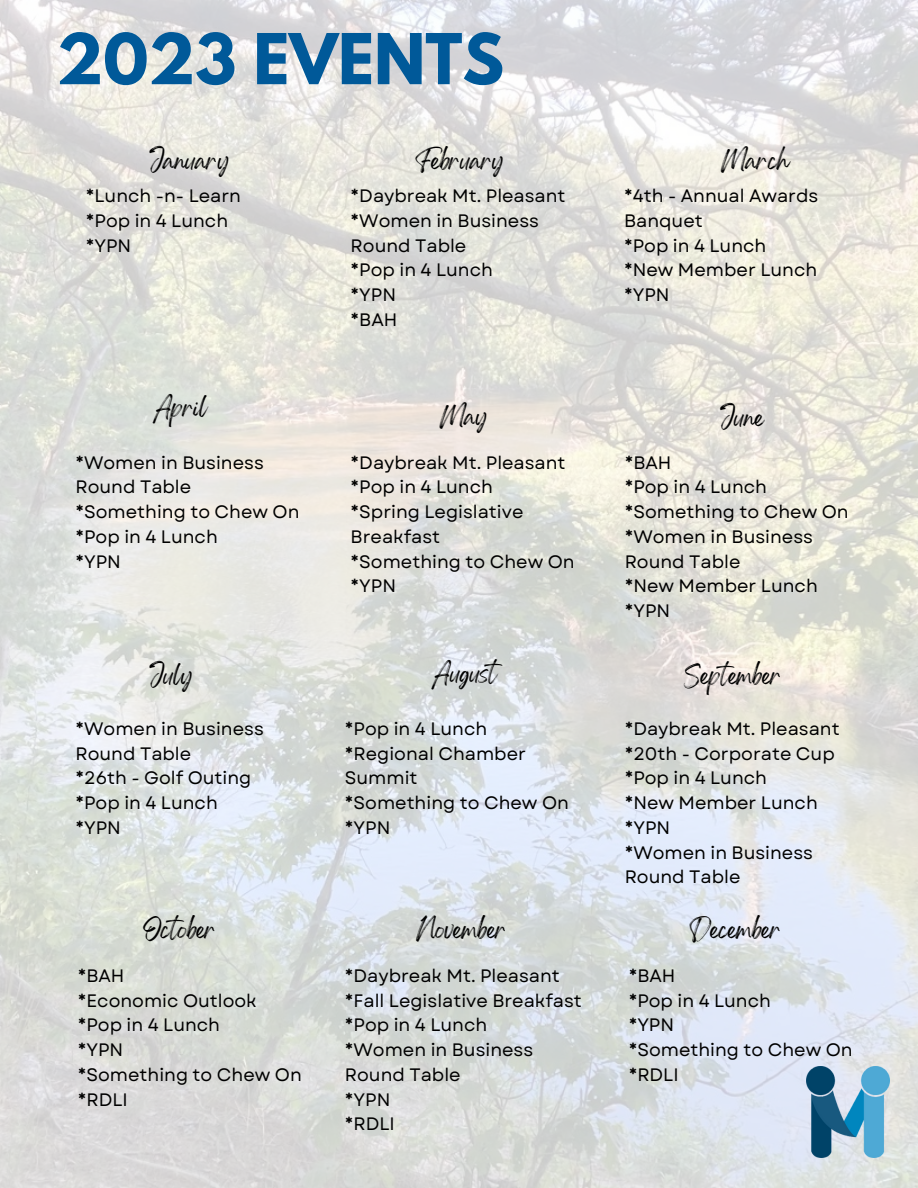
<style>
.page{position:relative;width:918px;height:1188px;background:#fff}
.page>*{position:absolute;margin:0;border:0;box-sizing:border-box;transform-origin:0 0}
.t1{font:700 62.1px "League Spartan";color:#005999}
.t2{font:18px/24.8px "Garet";color:#000}
.t3{font:18px "Gellatio";color:#000}
</style>
<div class="page">
<img style="left:0;top:0;width:918px;height:1188px">
<img style="left:807px;top:1067px;width:83px;height:91px">
<h1 class="t1" style="left:56px;top:28px;width:449px">2023 EVENTS</h1>
<p class="t3" style="left:150px;top:156px;width:81px">January</p>
<p class="t2" style="left:86px;top:184px;width:157px">*Lunch -n- Learn *Pop in 4 Lunch *YPN</p>
<p class="t3" style="left:154px;top:404px;width:54px">April</p>
<p class="t2" style="left:76px;top:450px;width:226px">*Women in Business<br>Round Table *Something to Chew On *Pop in 4 Lunch<br>*YPN</p>
<p class="t3" style="left:150px;top:672px;width:45px">July</p>
<p class="t2" style="left:76px;top:716px;width:190px">*Women in Business<br>Round Table<br>*26th - Golf Outing *Pop in 4 Lunch *YPN</p>
<p class="t3" style="left:143px;top:925px;width:74px">October</p>
<p class="t2" style="left:78px;top:963px;width:226px">*BAH<br>*Economic Outlook *Pop in 4 Lunch<br>*YPN<br>*Something to Chew On *RDLI</p>
<p class="t3" style="left:416px;top:156px;width:90px">February</p>
<p class="t2" style="left:351px;top:184px;width:216px">*Daybreak Mt. Pleasant *Women in Business<br>Round Table<br>*Pop in 4 Lunch<br>*YPN<br>*BAH</p>
<p class="t3" style="left:440px;top:413px;width:49px">May</p>
<p class="t2" style="left:351px;top:450px;width:226px">*Daybreak Mt. Pleasant *Pop in 4 Lunch<br>*Spring Legislative<br>Breakfast<br>*Something to Chew On *YPN</p>
<p class="t3" style="left:433px;top:669px;width:75px">August</p>
<p class="t2" style="left:345px;top:716px;width:226px">*Pop in 4 Lunch *Regional Chamber<br>Summit<br>*Something to Chew On *YPN</p>
<p class="t3" style="left:416px;top:925px;width:92px">November</p>
<p class="t2" style="left:345px;top:963px;width:239px">*Daybreak Mt. Pleasant *Fall Legislative Breakfast *Pop in 4 Lunch<br>*Women in Business<br>Round Table<br>*YPN<br>*RDLI</p>
<p class="t3" style="left:721px;top:156px;width:69px">March</p>
<p class="t2" style="left:624px;top:184px;width:196px">*4th - Annual Awards<br>Banquet<br>*Pop in 4 Lunch *New Member Lunch *YPN</p>
<p class="t3" style="left:720px;top:414px;width:45px">June</p>
<p class="t2" style="left:625px;top:450px;width:226px">*BAH<br>*Pop in 4 Lunch *Something to Chew On *Women in Business<br>Round Table<br>*New Member Lunch *YPN</p>
<p class="t3" style="left:684px;top:672px;width:99px">September</p>
<p class="t2" style="left:625px;top:716px;width:216px">*Daybreak Mt. Pleasant *20th - Corporate Cup *Pop in 4 Lunch<br>*New Member Lunch *YPN<br>*Women in Business<br>Round Table</p>
<p class="t3" style="left:690px;top:925px;width:93px">December</p>
<p class="t2" style="left:629px;top:963px;width:226px">*BAH<br>*Pop in 4 Lunch<br>*YPN<br>*Something to Chew On *RDLI</p>
</div>
